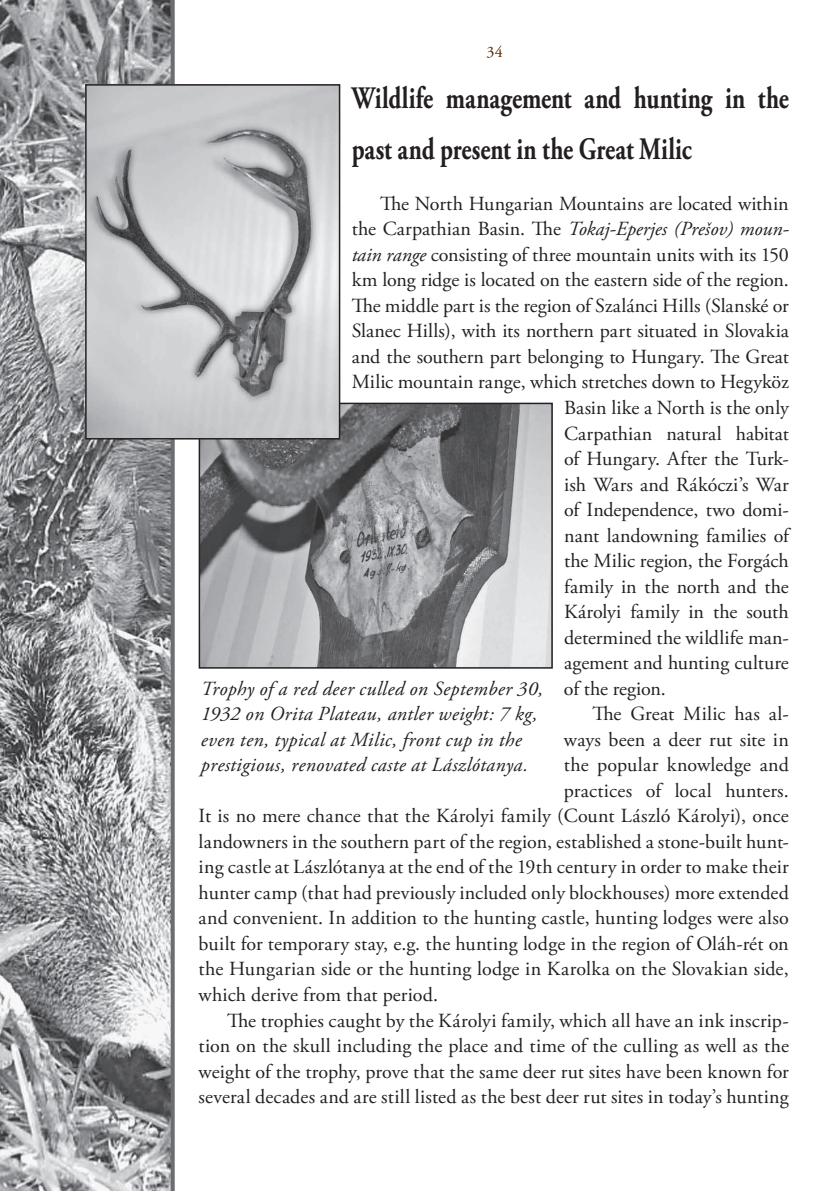
<style>
.page{position:relative;width:840px;height:1191px;background:#fff}
.page>*{position:absolute;margin:0;border:0;box-sizing:border-box;transform-origin:0 0}
.t1{font:700 31.2px/51px "Adobe Garamond Pro";color:#231f20;scale:.77 1}
.t2{font:20px "Adobe Garamond Pro";letter-spacing:.005em;color:#231f20}
.t3{font:italic 20px/25.6px "Adobe Garamond Pro";letter-spacing:.015em;color:#231f20}
.t4{font:16px "Adobe Garamond Pro";color:#572500}
.s1{font-style:normal}
.s2{font-style:italic}
</style>
<div class="page">
<img style="left:201px;top:406px;width:348px;height:259px">
<div style="left:198px;top:403px;width:354px;height:265px;border:2px solid #231f20"></div>
<svg style="left:0;top:0;width:175px;height:1191px;background:#9d9ea0"></svg>
<img style="left:88px;top:87px;width:249px;height:349px">
<div style="left:85px;top:84px;width:255px;height:355px;border:2px solid #231f20"></div>
<p class="t4" style="left:486px;top:42px;width:18px">34</p>
<h1 class="t1" style="left:351px;top:73px;width:569px">Wildlife management and hunting in the past and present in the Great Milic</h1>
<p class="t2" style="left:380px;top:191px;width:410px">The North Hungarian Mountains are located within</p>
<p class="t3" style="left:351px;top:217px;width:438px"><span class="s1">the Carpathian Basin. The</span> Tokaj-Eperjes (Prešov) moun-</p>
<p class="t2" style="left:351px;top:242px;width:438px"><span class="s2">tain range</span> consisting of three mountain units with its 150</p>
<p class="t2" style="left:351px;top:268px;width:438px">km long ridge is located on the eastern side of the region.</p>
<p class="t2" style="left:351px;top:293px;width:438px">The middle part is the region of Szalánci Hills (Slanské or</p>
<p class="t2" style="left:351px;top:319px;width:438px">Slanec Hills), with its northern part situated in Slovakia</p>
<p class="t2" style="left:351px;top:344px;width:438px">and the southern part belonging to Hungary. The Great</p>
<p class="t2" style="left:351px;top:370px;width:438px">Milic mountain range, which stretches down to Hegyköz</p>
<p class="t2" style="left:564px;top:396px;width:226px">Basin like a North is the only</p>
<p class="t2" style="left:564px;top:421px;width:226px">Carpathian natural habitat</p>
<p class="t2" style="left:564px;top:447px;width:226px">of Hungary. After the Turk-</p>
<p class="t2" style="left:564px;top:472px;width:226px">ish Wars and Rákóczi’s War</p>
<p class="t2" style="left:564px;top:498px;width:226px">of Independence, two domi-</p>
<p class="t2" style="left:564px;top:523px;width:226px">nant landowning families of</p>
<p class="t2" style="left:564px;top:549px;width:226px">the Milic region, the Forgách</p>
<p class="t2" style="left:564px;top:574px;width:226px">family in the north and the</p>
<p class="t2" style="left:564px;top:600px;width:226px">Károlyi family in the south</p>
<p class="t2" style="left:564px;top:625px;width:226px">determined the wildlife man-</p>
<p class="t2" style="left:564px;top:651px;width:226px">agement and hunting culture</p>
<p class="t2" style="left:563px;top:676px;width:103px">of the region.</p>
<p class="t2" style="left:592px;top:702px;width:198px">The Great Milic has al-</p>
<p class="t2" style="left:563px;top:727px;width:226px">ways been a deer rut site in</p>
<p class="t2" style="left:563px;top:753px;width:226px">the popular knowledge and</p>
<p class="t2" style="left:563px;top:778px;width:226px">practices of local hunters.</p>
<p class="t2" style="left:198px;top:804px;width:591px">It is no mere chance that the Károlyi family (Count László Károlyi), once</p>
<p class="t2" style="left:198px;top:829px;width:591px">landowners in the southern part of the region, established a stone-built hunt-</p>
<p class="t2" style="left:198px;top:855px;width:591px">ing castle at Lászlótanya at the end of the 19th century in order to make their</p>
<p class="t2" style="left:198px;top:880px;width:591px">hunter camp (that had previously included only blockhouses) more extended</p>
<p class="t2" style="left:198px;top:906px;width:591px">and convenient. In addition to the hunting castle, hunting lodges were also</p>
<p class="t2" style="left:198px;top:931px;width:591px">built for temporary stay, e.g. the hunting lodge in the region of Oláh-rét on</p>
<p class="t2" style="left:198px;top:957px;width:591px">the Hungarian side or the hunting lodge in Karolka on the Slovakian side,</p>
<p class="t2" style="left:198px;top:982px;width:241px">which derive from that period.</p>
<p class="t2" style="left:227px;top:1008px;width:563px">The trophies caught by the Károlyi family, which all have an ink inscrip-</p>
<p class="t2" style="left:198px;top:1033px;width:591px">tion on the skull including the place and time of the culling as well as the</p>
<p class="t2" style="left:198px;top:1059px;width:591px">weight of the trophy, prove that the same deer rut sites have been known for</p>
<p class="t2" style="left:198px;top:1084px;width:591px">several decades and are still listed as the best deer rut sites in today’s hunting</p>
<p class="t3" style="left:201px;top:676px;width:344px">Trophy of a red deer culled on September 30, 1932 on Orita Plateau, antler weight: 7 kg, even ten, typical at Milic, front cup in the prestigious, renovated caste at Lászlótanya.</p>
</div>
